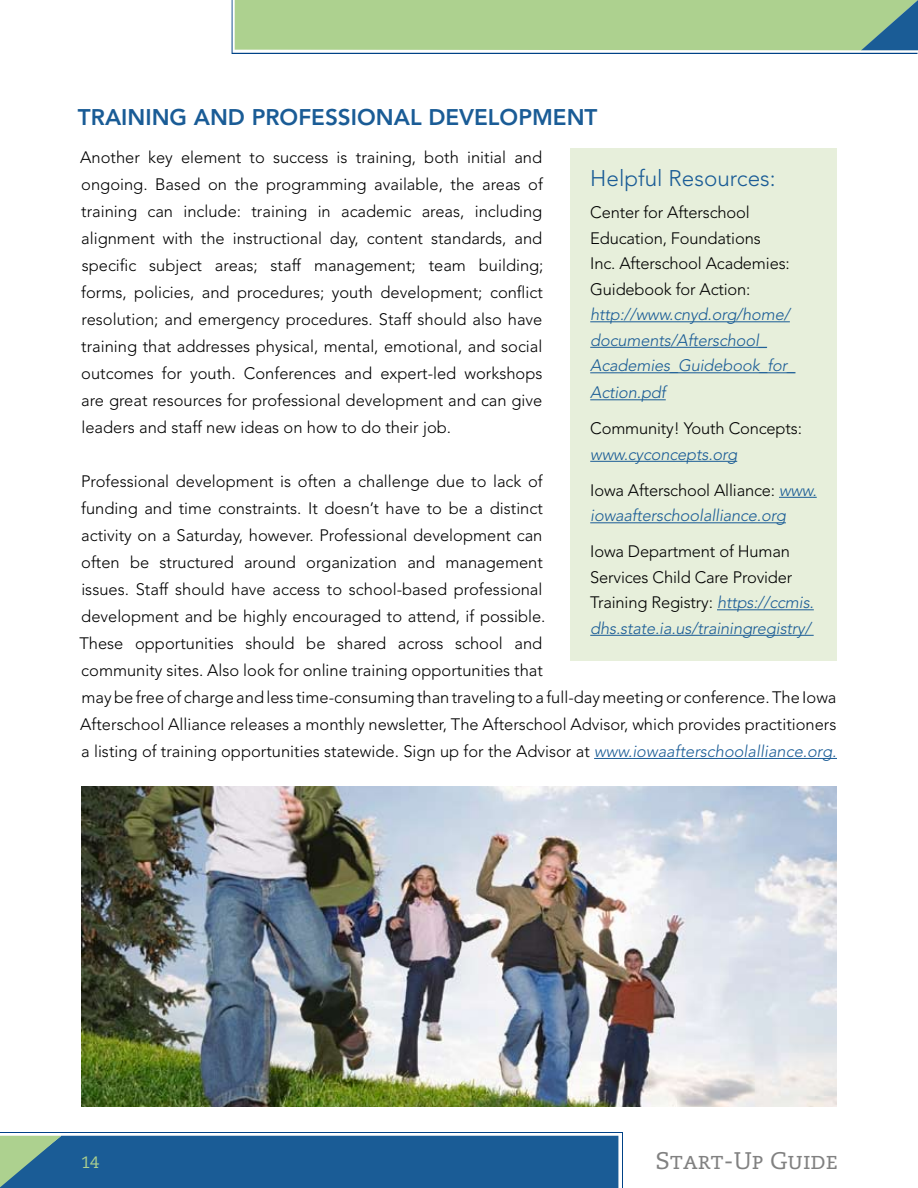
<style>
.page{position:relative;width:918px;height:1188px;background:#fff}
.page>*{position:absolute;margin:0;border:0;box-sizing:border-box;transform-origin:0 0}
.t1{font:24px "Caecilia LT Std";color:#818181}
.t2{font:800 22.5px "Avenir LT Std";color:#1a5c96}
.t3{font:300 22.5px "Avenir LT Std";color:#1a5c96}
.t4{font:300 16.5px/27px "Avenir LT Std";color:#000}
.t5{font:italic 300 16.5px/25.5px "Avenir LT Std";letter-spacing:-.01em;color:#1a5c96}
.t6{font:16.5px "Caecilia LT Std";color:#add18f}
.s1{font-style:italic;color:#1a5c96}
</style>
<div class="page">
<svg style="left:232px;top:0;width:686px;height:54px;background:#a7cb95"></svg>
<div style="left:0;top:1134px;width:621px;height:54px;background:linear-gradient(to bottom,#9cb8d1,#9cb8d1)"></div>
<div style="left:0;top:1136px;width:618px;height:52px;background:#1a5c96"></div>
<hr style="left:594px;top:758px;width:243px;height:1px;background:#1a5c96">
<div style="left:570px;top:148px;width:267px;height:514px;background:#e7efdb"></div>
<hr style="left:590px;top:321px;width:200px;height:1px;background:#1a5c96">
<hr style="left:590px;top:347px;width:177px;height:1px;background:#1a5c96">
<hr style="left:590px;top:372px;width:206px;height:1px;background:#1a5c96">
<hr style="left:590px;top:399px;width:76px;height:1px;background:#1a5c96">
<hr style="left:590px;top:461px;width:147px;height:1px;background:#1a5c96">
<hr style="left:779px;top:497px;width:38px;height:1px;background:#1a5c96">
<hr style="left:590px;top:522px;width:196px;height:1px;background:#1a5c96">
<hr style="left:717px;top:609px;width:97px;height:1px;background:#1a5c96">
<hr style="left:590px;top:635px;width:224px;height:1px;background:#1a5c96">
<img style="left:81px;top:786px;width:756px;height:321px">
<h2 class="t2" style="left:78px;top:104px;width:234px">TRAINING AND PROFESS</h2>
<h2 class="t2" style="left:351px;top:104px;width:93px">IONAL DEVE</h2>
<h2 class="t2" style="left:488px;top:104px;width:107px">LOPMENT</h2>
<p class="t4" style="left:80px;top:144px;width:465px;text-align:justify">Another key element to success is training, both initial and ongoing. Based on the programming available, the areas of training can include: training in academic areas, including alignment with the instructional day, content standards, and specific subject areas; staff management; team building; forms, policies, and procedures; youth development; conflict resolution; and emergency procedures. Staff should also have training that addresses physical, mental, emotional, and social outcomes for youth. Conferences and expert-led workshops are great resources for professional development and can give leaders and staff new ideas on how to do their job.</p>
<p class="t4" style="left:79px;top:468px;width:759px">Professional development is often a challenge due to lack of<br>funding and time constraints. It doesn’t have to be a distinct<br>activity on a Saturday, however. Professional development can<br>often be structured around organization and management<br>issues. Staff should have access to school-based professional<br>development and be highly encouraged to attend, if possible.<br>These opportunities should be shared across school and<br>community sites. Also look for online training opportunities that<br>may be free of charge and less time-consuming than traveling to a full-day meeting or conference. The Iowa Afterschool Alliance releases a monthly newsletter, The Afterschool Advisor, which provides practitioners a listing of training opportunities statewide. Sign up for the Advisor at <span class="s1">www.iowaafterschoolalliance.org.</span></p>
<h2 class="t3" style="left:590px;top:165px;width:187px">Helpful Resources:</h2>
<p class="t4" style="left:590px;top:200px;width:201px;line-height:25.5px">Center for Afterschool<br>Education, Foundations<br>Inc. Afterschool Academies:<br>Guidebook for Action:</p>
<p class="t5" style="left:590px;top:302px;width:207px">http://www.cnyd.org/home/ documents/Afterschool_<br>Academies_Guidebook_for_</p>
<p class="t5" style="left:590px;top:380px;width:77px">Action.pdf</p>
<p class="t4" style="left:590px;top:415px;width:213px">Community! Youth Concepts:</p>
<p class="t4" style="left:590px;top:436px;width:228px;line-height:36px"><span class="s1">www.cyconcepts.org<br></span>Iowa Afterschool Alliance: <span class="s1">www.</span></p>
<p class="t5" style="left:590px;top:503px;width:197px">iowaafterschoolalliance.org</p>
<p class="t4" style="left:590px;top:539px;width:225px;line-height:25.5px">Iowa Department of Human<br>Services Child Care Provider<br>Training Registry: <span class="s1">https://ccmis. dhs.state.ia.us/trainingregistry/</span></p>
<p class="t6" style="left:81px;top:1153px;width:20px">14</p>
<h1 class="t1" style="left:656px;top:1147px;width:184px">Start-Up Guide</h1>
</div>
